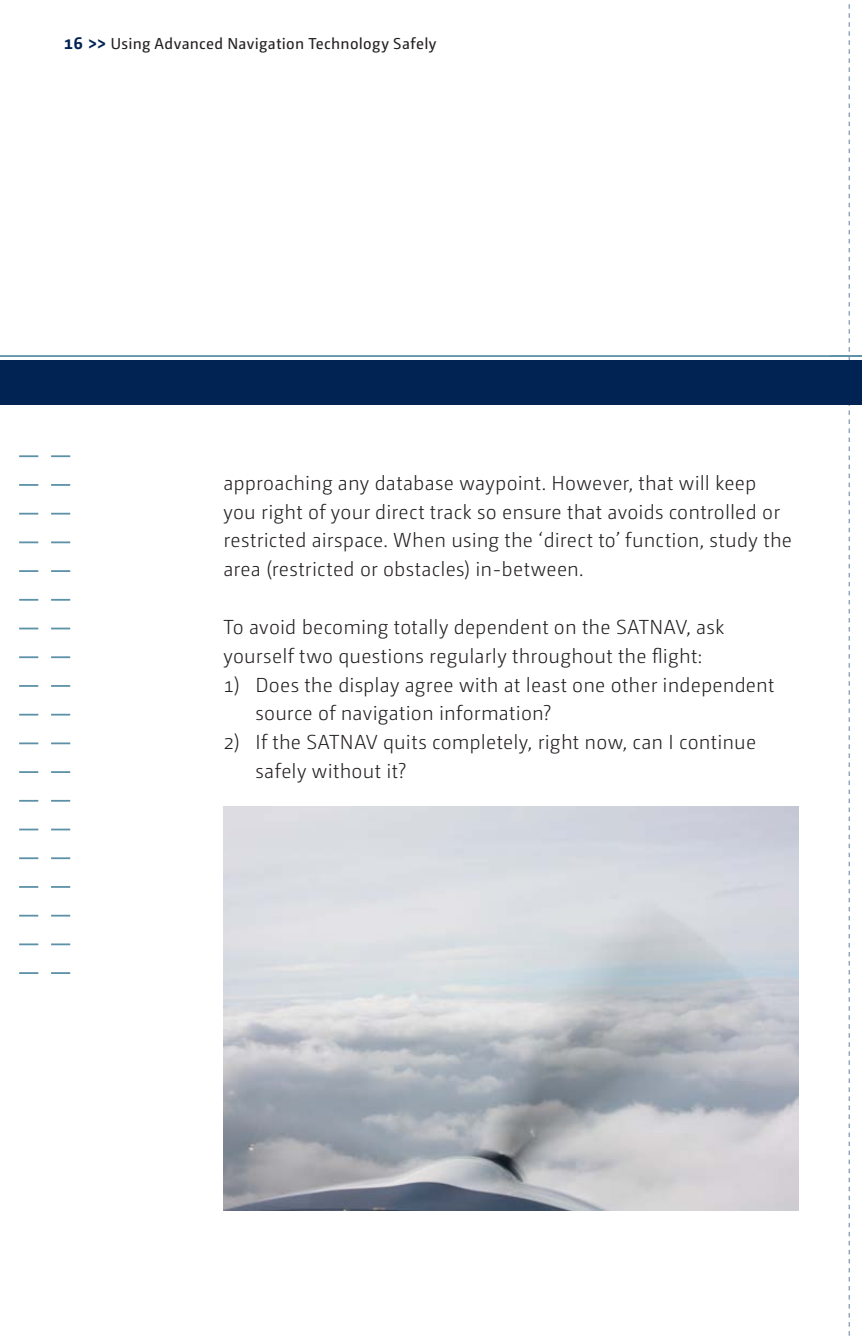
<style>
.page{position:relative;width:862px;height:1340px;background:#fff}
.page>*{position:absolute;margin:0;border:0;box-sizing:border-box;transform-origin:0 0}
._03_TEXTE{font:300 20.25px/28.8px "Camingo Dos Pro";letter-spacing:.01em;color:#231f20}
.bullet_list{font:300 20.25px/28.8px "Camingo Dos Pro";letter-spacing:.01em;color:#231f20}
.t1{font:15.75px "Camingo Dos Pro";letter-spacing:.02em;color:#231f20}
.s1{font-weight:700;font-size:18px;color:#002354}
</style>
<div class="page">
<svg style="left:848px;top:4px;width:1px;height:1332px"></svg>
<div style="left:0;top:360px;width:861px;height:45px;background:#002354"></div>
<hr style="left:0;top:355px;width:861px;height:2px;background:#5d91a7">
<svg style="left:19px;top:455px;width:19px;height:2px"></svg>
<svg style="left:51px;top:455px;width:19px;height:2px"></svg>
<svg style="left:19px;top:484px;width:19px;height:2px"></svg>
<svg style="left:51px;top:484px;width:19px;height:2px"></svg>
<svg style="left:19px;top:513px;width:19px;height:1px"></svg>
<svg style="left:51px;top:513px;width:19px;height:1px"></svg>
<svg style="left:19px;top:541px;width:19px;height:2px"></svg>
<svg style="left:51px;top:541px;width:19px;height:2px"></svg>
<svg style="left:19px;top:570px;width:19px;height:2px"></svg>
<svg style="left:51px;top:570px;width:19px;height:2px"></svg>
<svg style="left:19px;top:599px;width:19px;height:1px"></svg>
<svg style="left:51px;top:599px;width:19px;height:1px"></svg>
<svg style="left:19px;top:627px;width:19px;height:2px"></svg>
<svg style="left:51px;top:627px;width:19px;height:2px"></svg>
<svg style="left:19px;top:656px;width:19px;height:2px"></svg>
<svg style="left:51px;top:656px;width:19px;height:2px"></svg>
<svg style="left:19px;top:685px;width:19px;height:2px"></svg>
<svg style="left:51px;top:685px;width:19px;height:2px"></svg>
<svg style="left:19px;top:713px;width:19px;height:2px"></svg>
<svg style="left:51px;top:713px;width:19px;height:2px"></svg>
<svg style="left:19px;top:742px;width:19px;height:2px"></svg>
<svg style="left:51px;top:742px;width:19px;height:2px"></svg>
<svg style="left:19px;top:771px;width:19px;height:2px"></svg>
<svg style="left:51px;top:771px;width:19px;height:2px"></svg>
<svg style="left:19px;top:800px;width:19px;height:1px"></svg>
<svg style="left:51px;top:800px;width:19px;height:1px"></svg>
<svg style="left:19px;top:828px;width:19px;height:2px"></svg>
<svg style="left:51px;top:828px;width:19px;height:2px"></svg>
<svg style="left:19px;top:857px;width:19px;height:2px"></svg>
<svg style="left:51px;top:857px;width:19px;height:2px"></svg>
<svg style="left:19px;top:886px;width:19px;height:1px"></svg>
<svg style="left:51px;top:886px;width:19px;height:1px"></svg>
<svg style="left:19px;top:914px;width:19px;height:2px"></svg>
<svg style="left:51px;top:914px;width:19px;height:2px"></svg>
<svg style="left:19px;top:943px;width:19px;height:2px"></svg>
<svg style="left:51px;top:943px;width:19px;height:2px"></svg>
<svg style="left:19px;top:972px;width:19px;height:2px"></svg>
<svg style="left:51px;top:972px;width:19px;height:2px"></svg>
<img style="left:223px;top:806px;width:574px;height:404px">
<p class="t1" style="left:64px;top:34px;width:374px"><span class="s1">16 &gt;&gt;</span> Using Advanced Navigation Technology Safely</p>
<p class="_03_TEXTE" style="left:223px;top:468px;width:569px">approaching any database waypoint. However, that will keep you right of your direct track so ensure that avoids controlled or restricted airspace. When using the ‘direct to’ function, study the area (restricted or obstacles) in‑between.</p>
<p class="_03_TEXTE" style="left:223px;top:612px;width:502px">To avoid becoming totally dependent on the SATNAV, ask yourself two questions regularly throughout the flight:</p>
<p class="bullet_list" style="left:255px;top:670px;width:520px;text-indent:-32px">1) Does the display agree with at least one other independent source of navigation information?</p>
<p class="bullet_list" style="left:255px;top:727px;width:502px;text-indent:-32px">2) If the SATNAV quits completely, right now, can I continue safely without it?</p>
</div>
